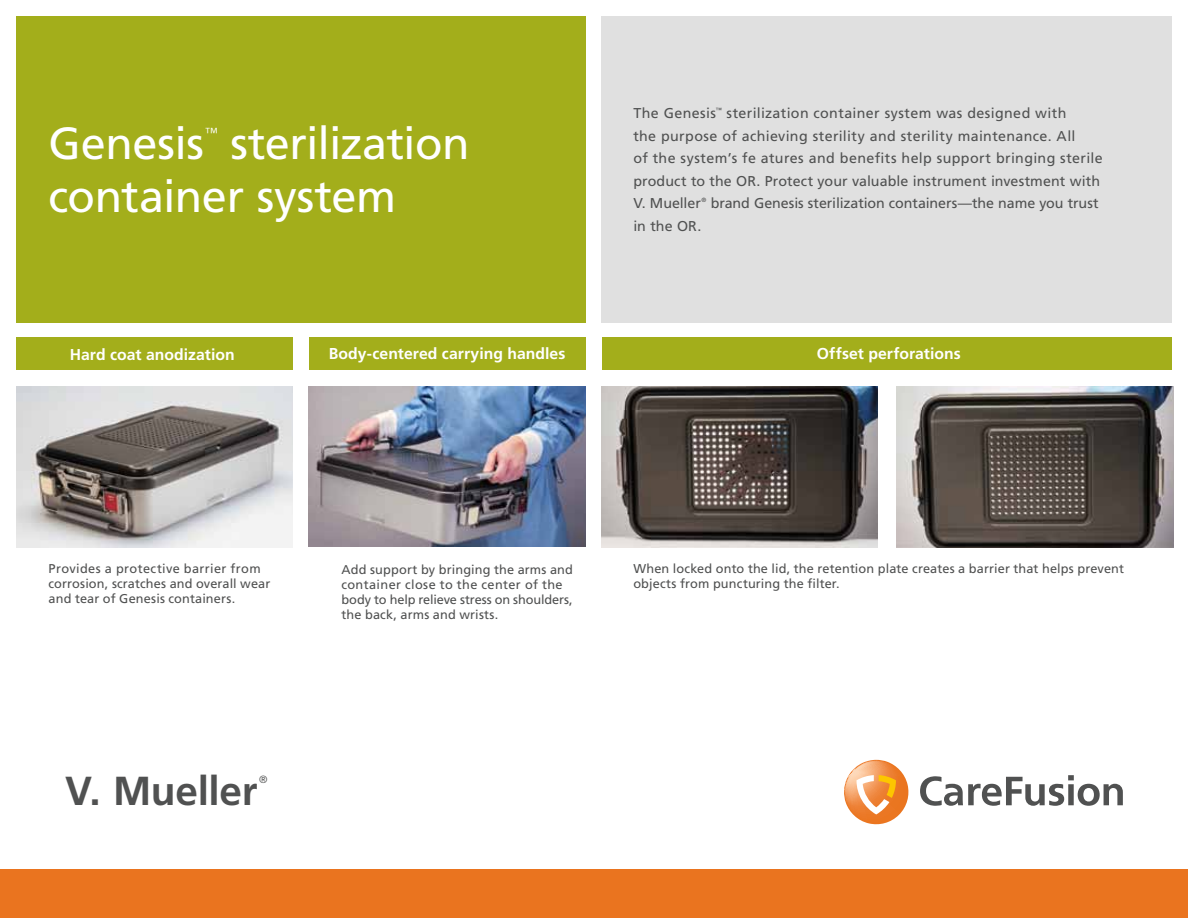
<style>
.page{position:relative;width:1188px;height:918px;background:#fff}
.page>*{position:absolute;margin:0;border:0;box-sizing:border-box;transform-origin:0 0}
.t1{font:45px/52.5px "Frutiger";letter-spacing:-.01em;color:#fff}
.t2{font:700 40.5px "Frutiger";letter-spacing:-.005em;color:#505151}
.t3{font:700 15.75px "Frutiger";letter-spacing:.005em;color:#fff}
.t4{font:14.25px/22.5px "Frutiger";letter-spacing:.02em;color:#505151}
.t5{font:14.25px "Frutiger";letter-spacing:-.005em;color:#505151}
.t6{font:300 13.05px "Frutiger";color:#fff}
.t7{font:12.75px/15px "Frutiger";letter-spacing:.01em;color:#505151}
.t8{font:300 10.5px "Frutiger";color:#505151}
.t9{font:6.15px "Frutiger";color:#505151}
</style>
<div class="page">
<svg style="left:920px;top:775px;width:203px;height:31px"></svg>
<svg style="left:844px;top:760px;width:65px;height:65px"></svg>
<div style="left:0;top:870px;width:1188px;height:48px;background:#ea741f"></div>
<div style="left:16px;top:16px;width:569px;height:307px;background:#a3ae1b"></div>
<div style="left:602px;top:16px;width:570px;height:307px;background:#e0e0e0"></div>
<div style="left:16px;top:338px;width:277px;height:32px;background:#a3ae1b"></div>
<div style="left:603px;top:338px;width:569px;height:32px;background:#a3ae1b"></div>
<div style="left:310px;top:338px;width:276px;height:32px;background:#a3ae1b"></div>
<img style="left:16px;top:386px;width:277px;height:161px">
<img style="left:601px;top:386px;width:276px;height:161px">
<img style="left:897px;top:386px;width:276px;height:161px">
<img style="left:309px;top:386px;width:277px;height:160px">
<h1 class="t1" style="left:49px;top:117px;width:422px;text-indent:182px">sterilization container system</h1>
<h1 class="t1" style="left:49px;top:117px;width:157px">Genesis</h1>
<p class="t6" style="left:205px;top:125px;width:14px">™</p>
<p class="t4" style="left:633px;top:102px;width:84px">The Genesis</p>
<p class="t9" style="left:716px;top:106px;width:8px">™</p>
<p class="t4" style="left:633px;top:102px;width:471px;text-indent:93px">sterilization container system was designed with<br>the purpose of achieving sterility and sterility maintenance. All<br>of the system’s fe atures and benefits help support bringing sterile product to the OR. Protect your valuable instrument investment with V. Mueller</p>
<p class="t9" style="left:702px;top:196px;width:6px">®</p>
<p class="t5" style="left:711px;top:195px;width:389px">brand Genesis sterilization containers—the name you trust</p>
<p class="t4" style="left:633px;top:215px;width:70px">in the OR.</p>
<p class="t3" style="left:70px;top:345px;width:167px">Hard coat anodization</p>
<p class="t3" style="left:329px;top:345px;width:238px">Body-centered carrying handles</p>
<p class="t3" style="left:817px;top:345px;width:146px">Offset perforations</p>
<p class="t7" style="left:49px;top:561px;width:223px">Provides a protective barrier from corrosion, scratches and overall wear and tear of Genesis containers.</p>
<p class="t7" style="left:342px;top:562px;width:233px">Add support by bringing the arms and container close to the center of the body to help relieve stress on shoulders, the back, arms and wrists.</p>
<p class="t7" style="left:633px;top:561px;width:492px">When locked onto the lid, the retention plate creates a barrier that helps prevent objects from puncturing the filter.</p>
<h2 class="t2" style="left:65px;top:767px;width:194px">V. Mueller</h2>
<p class="t8" style="left:259px;top:773px;width:10px">®</p>
</div>
